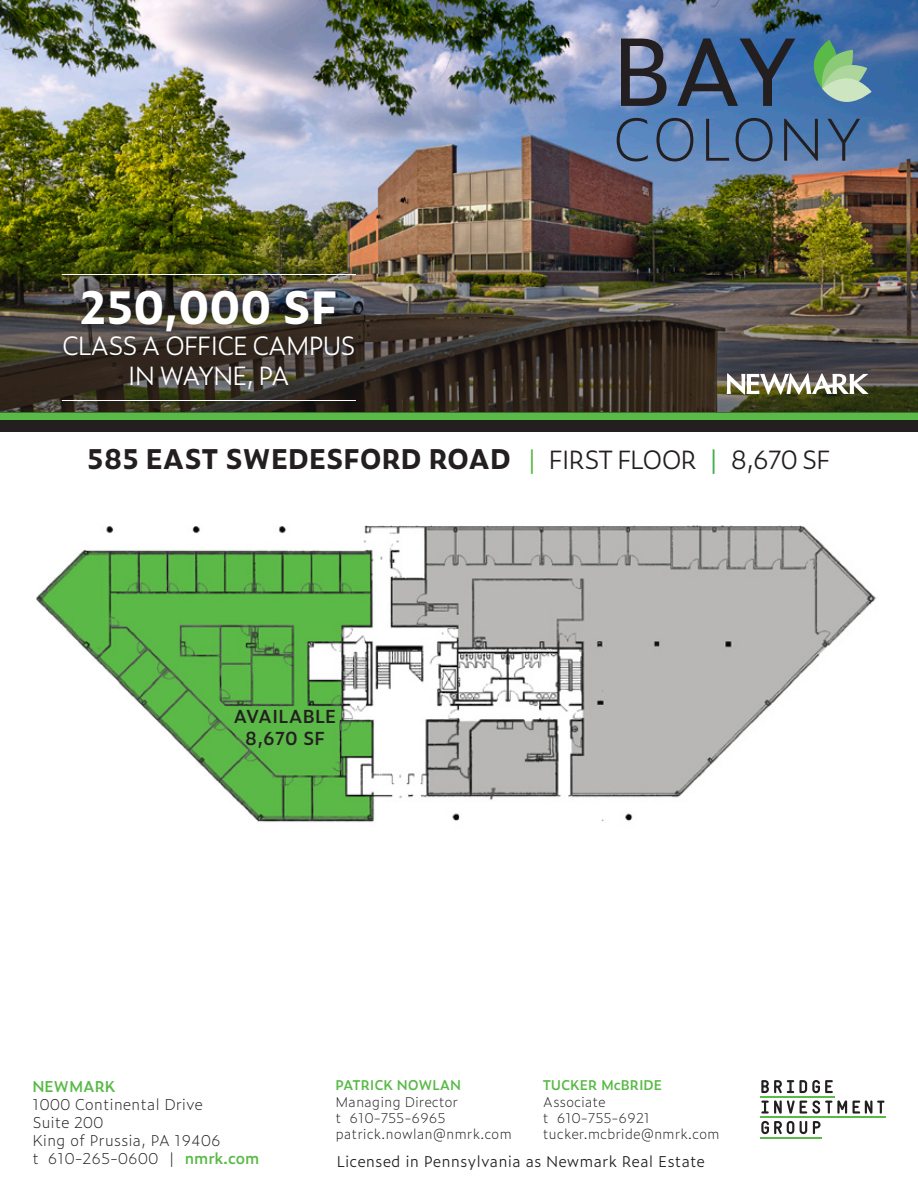
<style>
.page{position:relative;width:918px;height:1188px;background:#fff}
.page>*{position:absolute;margin:0;border:0;box-sizing:border-box;transform-origin:0 0}
.t1{font:700 44.4px "Zeitung Pro";color:#fff}
.t2{font:700 27px "Zeitung Pro";color:#231f20}
.t3{font:300 25.35px "Zeitung Pro";letter-spacing:-.06em;color:#fff}
.t4{font:300 25.35px "Zeitung Pro";letter-spacing:-.09em;color:#fff}
.t5{font:600 18px/21.6px "Zeitung Micro Pro";color:#231f20;text-align:center}
.t6{font:200 15px/18px "Zeitung Micro Pro";letter-spacing:-.01em;color:#231f20}
.t7{font:300 15px "Zeitung Micro Pro";color:#231f20}
.t8{font:200 13.5px "Zeitung Micro Pro";letter-spacing:-.01em;color:#231f20}
.t9{font:600 13.5px "Zeitung Micro Pro";letter-spacing:-.01em;color:#59ba47}
.s1{font-weight:300;font-size:25.35px;color:#59ba47}
.s2{font-weight:300;font-size:25.35px}
.s3{font-weight:300;font-size:25.35px;color:#40ae49}
.s4{font-weight:600;color:#59ba47}
</style>
<div class="page">
<img style="left:0;top:0;width:918px;height:227px">
<div style="left:0;top:413px;width:918px;height:13px;background:#59ba47"></div>
<img style="left:0;top:227px;width:918px;height:186px">
<div style="left:0;top:420px;width:918px;height:12px;background:#231f20"></div>
<img style="left:36px;top:525px;width:841px;height:297px">
<svg style="left:621px;top:39px;width:46px;height:67px;background:#525a6f"></svg>
<svg style="left:677px;top:38px;width:118px;height:68px;background:#3d5d88"></svg>
<svg style="left:617px;top:118px;width:31px;height:43px"></svg>
<svg style="left:656px;top:118px;width:37px;height:43px;background:#54719b"></svg>
<svg style="left:706px;top:119px;width:23px;height:42px"></svg>
<svg style="left:736px;top:118px;width:37px;height:43px;background:#4a6b95"></svg>
<svg style="left:784px;top:119px;width:34px;height:42px"></svg>
<svg style="left:827px;top:119px;width:33px;height:42px"></svg>
<svg style="left:814px;top:40px;width:58px;height:62px;background:#7bab98"></svg>
<div style="left:54px;top:265px;width:309px;height:145px;background:#231f20;opacity:.75"></div>
<hr style="left:62px;top:274px;width:294px;height:1px;background:#fff">
<hr style="left:62px;top:400px;width:294px;height:1px;background:#fff">
<svg style="left:727px;top:373px;width:142px;height:22px"></svg>
<svg style="left:813px;top:1121px;width:8px;height:13px"></svg>
<svg style="left:800px;top:1121px;width:7px;height:13px"></svg>
<svg style="left:761px;top:1121px;width:33px;height:13px"></svg>
<hr style="left:760px;top:1137px;width:62px;height:2px;background:#59ba47">
<hr style="left:760px;top:1116px;width:126px;height:2px;background:#59ba47">
<svg style="left:853px;top:1100px;width:32px;height:14px"></svg>
<svg style="left:761px;top:1100px;width:86px;height:14px"></svg>
<hr style="left:760px;top:1096px;width:74px;height:2px;background:#59ba47">
<svg style="left:761px;top:1080px;width:72px;height:13px"></svg>
<p class="t1" style="left:80px;top:273px;width:259px">250,000 SF</p>
<p class="t3" style="left:62px;top:327px;width:295px">CLASS A OFFICE CAMPUS</p>
<p class="t4" style="left:128px;top:356px;width:164px">IN WAYNE, PA</p>
<p class="t2" style="left:87px;top:438px;width:745px">585 EAST SWEDESFORD ROAD <span class="s1">|</span> <span class="s2">FIRST FLOOR</span> <span class="s3">|</span> <span class="s2">8,670 SF</span></p>
<p class="t5" style="left:234px;top:705px;width:104px">AVAILABLE<br>8,670 SF</p>
<p class="t6" style="left:32px;top:1077px;width:172px"><span class="s4">NEWMARK<br></span>1000 Continental Drive<br>Suite 200</p>
<p class="t6" style="left:32px;top:1131px;width:228px">King of Prussia, PA 19406<br>t 610-265-0600 | <span class="s4">nmrk.com</span></p>
<p class="t9" style="left:336px;top:1075px;width:127px">PATRICK NOWLAN</p>
<p class="t8" style="left:336px;top:1092px;width:124px">Managing Director</p>
<p class="t8" style="left:336px;top:1108px;width:112px">t 610-755-6965</p>
<p class="t8" style="left:336px;top:1124px;width:178px">patrick.nowlan@nmrk.com</p>
<p class="t9" style="left:543px;top:1075px;width:121px">TUCKER McBRIDE</p>
<p class="t8" style="left:543px;top:1092px;width:65px">Associate</p>
<p class="t8" style="left:543px;top:1108px;width:109px">t 610-755-6921</p>
<p class="t8" style="left:543px;top:1124px;width:178px">tucker.mcbride@nmrk.com</p>
<p class="t7" style="left:337px;top:1150px;width:370px">Licensed in Pennsylvania as Newmark Real Estate</p>
</div>
